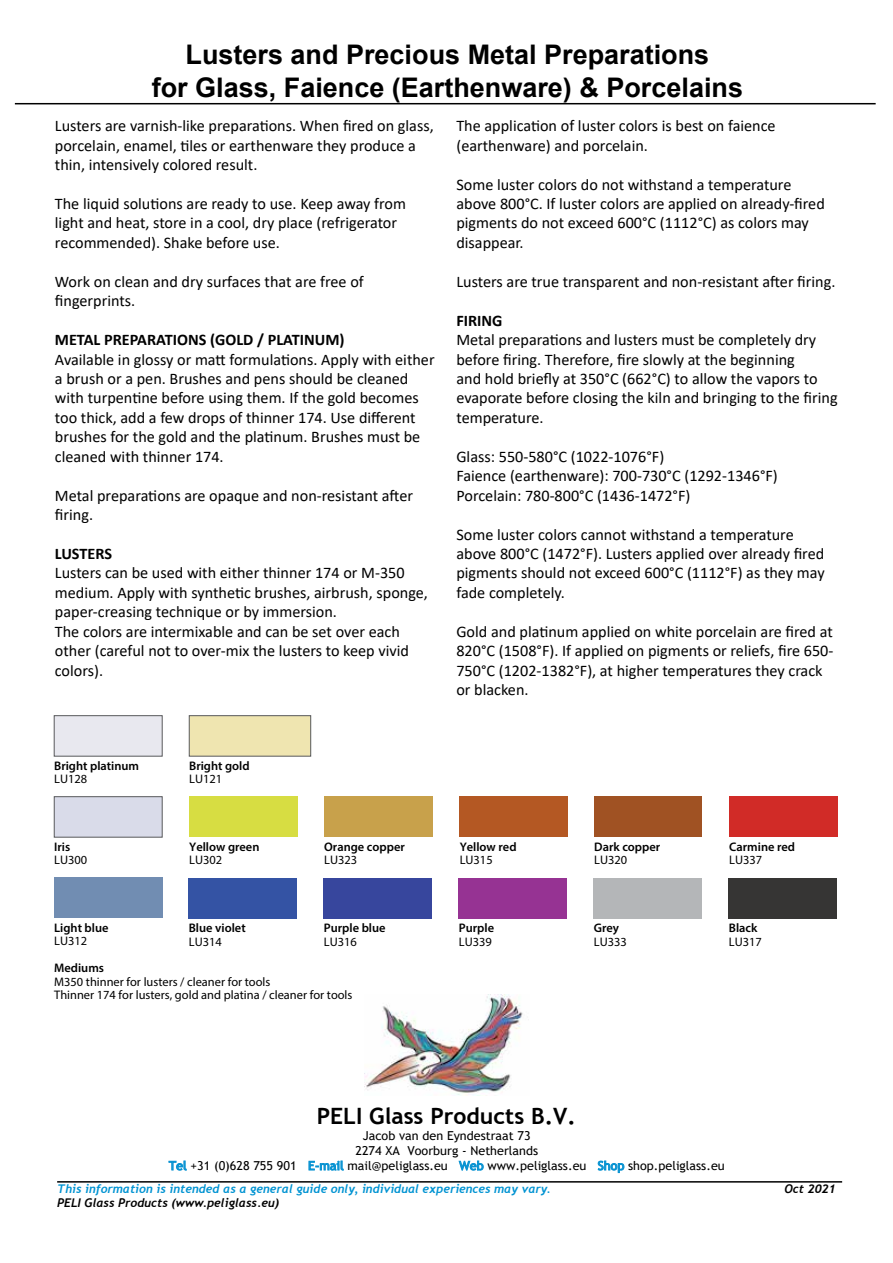
<style>
.page{position:relative;width:893px;height:1263px;background:#fff}
.page>*{position:absolute;margin:0;border:0;box-sizing:border-box;transform-origin:0 0}
.t1{font:700 27px "Arial";color:#000}
.t2{font:700 22.5px "Trebuchet MS";color:#000}
.t3{font:16.2px/19.5px "Calibri";color:#000}
.t4{font:700 16.2px "Calibri";color:#000}
.t5{font:12.45px/13.5px "Myriad Pro";color:#000}
.t6{font:600 12.45px "Myriad Pro";color:#000}
.t7{font:12.3px/14.9px "Trebuchet MS";color:#000;text-align:center}
.t8{font:italic 700 12px "Trebuchet";color:#0093d2}
.t9{font:italic 700 12px "Trebuchet";color:#000}
.s1{color:#0993d2}
</style>
<div class="page">
<hr style="left:15px;top:103px;width:861px;height:1px;background:#000">
<hr style="left:57px;top:1181px;width:785px;height:1px;background:#000">
<div style="left:594px;top:797px;width:108px;height:40px;background:#a05223"></div>
<div style="left:54px;top:796px;width:108px;height:41px;background:#d9dbe9;border:1px solid #58595b"></div>
<div style="left:459px;top:797px;width:109px;height:40px;background:#b45823"></div>
<div style="left:189px;top:797px;width:108px;height:40px;background:#d7dd42"></div>
<div style="left:324px;top:797px;width:108px;height:40px;background:#c8a14b"></div>
<div style="left:729px;top:797px;width:108px;height:40px;background:#d12b27"></div>
<div style="left:54px;top:878px;width:108px;height:40px;background:#718db2"></div>
<div style="left:594px;top:878px;width:108px;height:41px;background:#b4b6b8"></div>
<div style="left:459px;top:878px;width:108px;height:41px;background:#963393"></div>
<div style="left:324px;top:878px;width:108px;height:41px;background:#37469d"></div>
<div style="left:189px;top:878px;width:108px;height:41px;background:#3453a4"></div>
<div style="left:54px;top:715px;width:108px;height:41px;background:#e8e8ef;border:1px solid #58595b"></div>
<div style="left:189px;top:715px;width:122px;height:41px;background:#efe5b0;border:1px solid #58595b"></div>
<div style="left:729px;top:878px;width:108px;height:41px;background:#363534"></div>
<svg style="left:168px;top:1160px;width:19px;height:11px"></svg>
<svg style="left:308px;top:1160px;width:36px;height:11px"></svg>
<svg style="left:458px;top:1160px;width:26px;height:11px"></svg>
<svg style="left:598px;top:1160px;width:26px;height:13px"></svg>
<img style="left:364px;top:995px;width:159px;height:100px">
<p class="t1" style="left:186px;top:36px;width:525px">Lusters and Precious Metal Preparations</p>
<p class="t1" style="left:152px;top:68px;width:593px">for Glass, Faience (Earthenware) &amp; Porcelains</p>
<p class="t3" style="left:55px;top:116px;width:380px">Lusters are varnish-like preparations. When fired on glass, porcelain, enamel, tiles or earthenware they produce a thin, intensively colored result.</p>
<p class="t3" style="left:55px;top:193px;width:353px">The liquid solutions are ready to use. Keep away from light and heat, store in a cool, dry place (refrigerator recommended). Shake before use.</p>
<p class="t3" style="left:55px;top:271px;width:310px">Work on clean and dry surfaces that are free of fingerprints.</p>
<p class="t4" style="left:55px;top:328px;width:291px">METAL PREPARATIONS (GOLD / PLATINUM)</p>
<p class="t3" style="left:55px;top:349px;width:381px">Available in glossy or matt formulations. Apply with either a brush or a pen. Brushes and pens should be cleaned with turpentine before using them. If the gold becomes too thick, add a few drops of thinner 174. Use different brushes for the gold and the platinum. Brushes must be cleaned with thinner 174.</p>
<p class="t3" style="left:55px;top:485px;width:360px">Metal preparations are opaque and non-resistant after firing.</p>
<p class="t4" style="left:55px;top:542px;width:59px">LUSTERS</p>
<p class="t3" style="left:55px;top:563px;width:375px">Lusters can be used with either thinner 174 or M-350 medium. Apply with synthetic brushes, airbrush, sponge, paper-creasing technique or by immersion.</p>
<p class="t3" style="left:55px;top:621px;width:356px">The colors are intermixable and can be set over each other (careful not to over-mix the lusters to keep vivid colors).</p>
<p class="t3" style="left:456px;top:116px;width:321px">The application of luster colors is best on faience (earthenware) and porcelain.</p>
<p class="t3" style="left:456px;top:174px;width:370px">Some luster colors do not withstand a temperature above 800°C. If luster colors are applied on already-fired pigments do not exceed 600°C (1112°C) as colors may disappear.</p>
<p class="t3" style="left:456px;top:271px;width:381px">Lusters are true transparent and non-resistant after firing.</p>
<p class="t4" style="left:456px;top:309px;width:48px">FIRING</p>
<p class="t3" style="left:456px;top:330px;width:383px">Metal preparations and lusters must be completely dry before firing. Therefore, fire slowly at the beginning<br>and hold briefly at 350°C (662°C) to allow the vapors to evaporate before closing the kiln and bringing to the firing temperature.</p>
<p class="t3" style="left:456px;top:446px;width:209px">Glass: 550-580°C (1022-1076°F)</p>
<p class="t3" style="left:456px;top:466px;width:323px">Faience (earthenware): 700-730°C (1292-1346°F)</p>
<p class="t3" style="left:456px;top:485px;width:236px">Porcelain: 780-800°C (1436-1472°F)</p>
<p class="t3" style="left:456px;top:524px;width:370px">Some luster colors cannot withstand a temperature above 800°C (1472°F). Lusters applied over already fired pigments should not exceed 600°C (1112°F) as they may fade completely.</p>
<p class="t3" style="left:456px;top:621px;width:379px">Gold and platinum applied on white porcelain are fired at 820°C (1508°F). If applied on pigments or reliefs, fire 650- 750°C (1202-1382°F), at higher temperatures they crack or blacken.</p>
<p class="t6" style="left:54px;top:757px;width:86px">Bright platinum</p>
<p class="t5" style="left:54px;top:772px;width:35px">LU128</p>
<p class="t6" style="left:189px;top:757px;width:62px">Bright gold</p>
<p class="t5" style="left:189px;top:772px;width:35px">LU121</p>
<p class="t6" style="left:54px;top:838px;width:18px">Iris</p>
<p class="t5" style="left:54px;top:853px;width:35px">LU300</p>
<p class="t6" style="left:189px;top:838px;width:72px">Yellow green</p>
<p class="t5" style="left:189px;top:853px;width:35px">LU302</p>
<p class="t6" style="left:324px;top:838px;width:82px">Orange copper</p>
<p class="t5" style="left:324px;top:853px;width:35px">LU323</p>
<p class="t6" style="left:54px;top:919px;width:56px">Light blue</p>
<p class="t5" style="left:54px;top:934px;width:35px">LU312</p>
<p class="t6" style="left:189px;top:920px;width:58px">Blue violet</p>
<p class="t5" style="left:189px;top:935px;width:35px">LU314</p>
<p class="t6" style="left:324px;top:920px;width:63px">Purple blue</p>
<p class="t5" style="left:324px;top:935px;width:35px">LU316</p>
<p class="t6" style="left:54px;top:960px;width:51px">Mediums</p>
<p class="t5" style="left:54px;top:974px;width:300px">M350 thinner for lusters / cleaner for tools<br>Thinner 174 for lusters, gold and platina / cleaner for tools</p>
<p class="t6" style="left:460px;top:838px;width:58px">Yellow red</p>
<p class="t5" style="left:460px;top:853px;width:35px">LU315</p>
<p class="t6" style="left:459px;top:920px;width:37px">Purple</p>
<p class="t5" style="left:459px;top:935px;width:35px">LU339</p>
<p class="t6" style="left:594px;top:838px;width:68px">Dark copper</p>
<p class="t5" style="left:594px;top:853px;width:35px">LU320</p>
<p class="t6" style="left:594px;top:920px;width:27px">Grey</p>
<p class="t5" style="left:594px;top:935px;width:35px">LU333</p>
<h2 class="t2" style="left:317px;top:1101px;width:261px">PELI Glass Products B.V.</h2>
<p class="t6" style="left:729px;top:838px;width:67px">Carmine red</p>
<p class="t5" style="left:729px;top:853px;width:35px">LU337</p>
<p class="t6" style="left:729px;top:920px;width:30px">Black</p>
<p class="t5" style="left:729px;top:935px;width:35px">LU317</p>
<p class="t7" style="left:169px;top:1128px;width:557px">Jacob van den Eyndestraat 73<br>2274 XA Voorburg - Netherlands<br><span class="s1">Tel</span> +31 (0)628 755 901 <span class="s1">E-mail</span> mail@peliglass.eu <span class="s1">Web</span> www.peliglass.eu <span class="s1">Shop</span> shop.peliglass.eu</p>
<p class="t8" style="left:57px;top:1181px;width:495px">This information is intended as a general guide only, individual experiences may vary.</p>
<p class="t9" style="left:784px;top:1181px;width:53px">Oct 2021</p>
<p class="t9" style="left:57px;top:1195px;width:223px">PELI Glass Products (www.peliglass.eu)</p>
</div>
